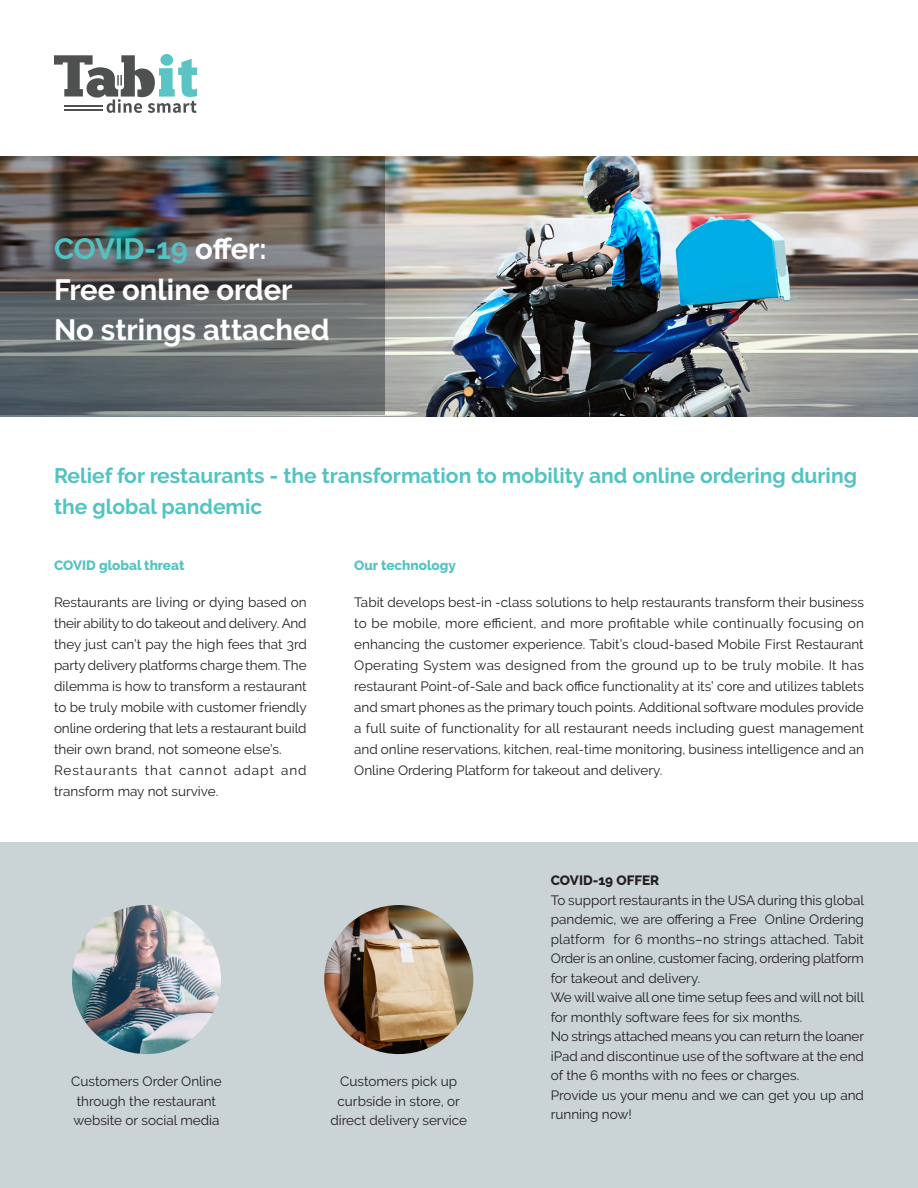
<style>
.page{position:relative;width:918px;height:1188px;background:#fff}
.page>*{position:absolute;margin:0;border:0;box-sizing:border-box;transform-origin:0 0}
.t1{font:700 29.25px "Raleway";color:#fff}
.t2{font:700 29.25px "Raleway";color:#53c3c2}
.t3{font:700 21px/31.5px "Raleway";color:#53c3c2}
.t4{font:13.5px/21px "Raleway";color:#231f20}
.t5{font:13.5px/19.5px "Raleway";letter-spacing:-.02em;color:#231f20}
.t6{font:800 13.5px "Raleway";color:#53c3c2}
.t7{font:800 13.5px "Raleway";color:#231f20}
.s1{color:#fff}
</style>
<div class="page">
<img style="left:0;top:156px;width:918px;height:261px">
<svg style="left:0;top:156px;width:384px;height:259px;background:#5f6161"></svg>
<svg style="left:54px;top:54px;width:143px;height:59px"></svg>
<div style="left:0;top:842px;width:918px;height:346px;background:#cad3d6"></div>
<img style="left:72px;top:905px;width:149px;height:149px;border-radius:75px">
<img style="left:324px;top:905px;width:149px;height:149px;border-radius:75px">
<p class="t2" style="left:54px;top:232px;width:214px">COVID-19 <span class="s1">offer:</span></p>
<p class="t1" style="left:54px;top:273px;width:240px">Free online order</p>
<p class="t1" style="left:54px;top:313px;width:277px">No strings attached</p>
<p class="t3" style="left:54px;top:460px;width:805px">Relief for restaurants - the transformation to mobility and online ordering during the global pandemic</p>
<p class="t6" style="left:54px;top:557px;width:132px">COVID global threat</p>
<p class="t4" style="left:54px;top:592px;width:254px;text-align:justify">Restaurants are living or dying based on their ability to do takeout and delivery. And they just can t’ pay the high fees that 3rd party delivery platforms charge them. The dilemma is how to transform a restaurant to be truly mobile with customer friendly online ordering that lets a restaurant build their own brand, not someone else .s’</p>
<p class="t4" style="left:281px;top:760px;width:27px">and</p>
<p class="t4" style="left:145px;top:760px;width:29px">that</p>
<p class="t4" style="left:234px;top:760px;width:41px">adapt</p>
<p class="t4" style="left:54px;top:760px;width:166px">Restaurants<br>transform may not survive.</p>
<p class="t4" style="left:179px;top:760px;width:49px">cannot</p>
<p class="t6" style="left:354px;top:557px;width:103px">Our technology</p>
<p class="t4" style="left:354px;top:592px;width:511px;text-align:justify">Tabit develops best-in -class solutions to help restaurants transform their business to be mobile, more efficient, and more profitable while continually focusing on enhancing the customer experience. Tabit s’ cloud-based Mobile First Restaurant Operating System was designed from the ground up to be truly mobile It. has restaurant Point-of-Sale and back office functionality at its’ core and utilizes tablets and smart phones as the primary touch points. Additional software modules provide a full suite of functionality for all restaurant needs including guest management and online reservations, kitchen, real-time monitoring, business intelligence and an Online Ordering Platform for takeout and delivery.</p>
<p class="t4" style="left:71px;top:1072px;width:152px;line-height:19.5px">Customers Order Online through the restaurant website or social media</p>
<p class="t4" style="left:330px;top:1072px;width:138px;line-height:19.5px;text-align:center">Customers pick up curbside in store, or direct delivery service</p>
<p class="t7" style="left:551px;top:873px;width:110px">COVID-19 OFFER</p>
<p class="t4" style="left:551px;top:890px;width:315px;line-height:19.5px;text-align:right">To support restaurants in the USA during this global<br>Online Ordering</p>
<p class="t4" style="left:614px;top:910px;width:252px;line-height:19.5px;text-indent:-63px">pandemic, we are offering a Free<br>for 6 months–no strings attached. Tabit</p>
<p class="t5" style="left:551px;top:929px;width:315px">platform<br>Order is an online, customer facing, ordering platform for takeout and delivery.</p>
<p class="t4" style="left:551px;top:988px;width:315px;line-height:19.5px">We willwaive all one time setup fees and will not bill for monthly software fees for six months.</p>
<p class="t4" style="left:551px;top:1027px;width:315px;line-height:19.5px;text-align:justify">No strings attached means you can return the loaner iPad and discontinue use of the software at the end of the 6 months with no fees or charges.</p>
<p class="t4" style="left:551px;top:1085px;width:315px;line-height:19.5px">Provide us your menu and we can get you up and running now!</p>
</div>
